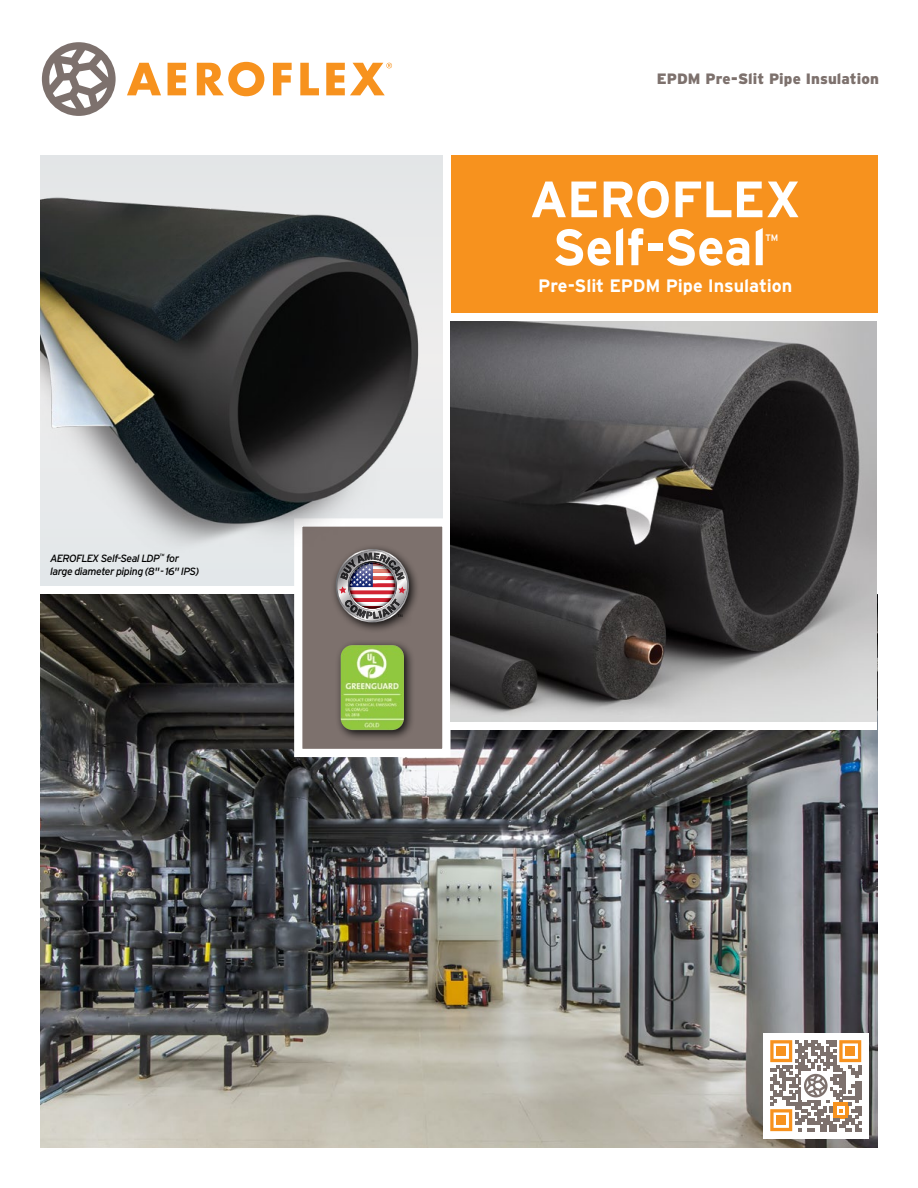
<style>
.page{position:relative;width:918px;height:1188px;background:#fff}
.page>*{position:absolute;margin:0;border:0;box-sizing:border-box;transform-origin:0 0}
.t1{font:700 51px/48px "Interstate";letter-spacing:-.01em;color:#fff;text-align:center}
.t2{font:700 18px "Interstate";letter-spacing:-.01em;color:#fff}
.t3{font:16.5px "Interstate";color:#fff}
.t4{font:900 15px "Interstate";letter-spacing:.005em;color:#7d716d}
.t5{font:italic 10.5px/13.5px "Interstate";letter-spacing:-.045em;color:#000}
</style>
<div class="page">
<div style="left:40px;top:156px;width:403px;height:430px;background:#e4e6e8"></div>
<img style="left:40px;top:594px;width:837px;height:554px">
<svg style="left:127px;top:63px;width:34px;height:32px"></svg>
<svg style="left:168px;top:63px;width:18px;height:32px"></svg>
<svg style="left:197px;top:62px;width:67px;height:34px"></svg>
<svg style="left:273px;top:63px;width:19px;height:32px"></svg>
<svg style="left:300px;top:63px;width:19px;height:32px"></svg>
<svg style="left:42px;top:42px;width:74px;height:74px"></svg>
<svg style="left:326px;top:63px;width:66px;height:32px"></svg>
<div style="left:451px;top:700px;width:426px;height:30px;background:#fff"></div>
<div style="left:451px;top:156px;width:427px;height:157px;background:#f7921e"></div>
<div style="left:763px;top:1033px;width:106px;height:105px;background:#fff"></div>
<svg style="left:770px;top:1040px;width:91px;height:91px"></svg>
<svg style="left:290px;top:514px;width:165px;height:247px"></svg>
<img style="left:40px;top:197px;width:390px;height:377px">
<img style="left:451px;top:322px;width:426px;height:399px">
<div style="left:335px;top:639px;width:80px;height:102px;background:#000;opacity:.85"></div>
<img style="left:341px;top:645px;width:63px;height:85px">
<p class="t5" style="left:50px;top:551px;width:150px">AEROFLEX Self-Seal LDP<sup>™</sup> for large diameter piping (8"-16" IPS)</p>
<h3 class="t4" style="left:657px;top:70px;width:224px">EPDM Pre-Slit Pipe Insulation</h3>
<h1 class="t1" style="left:530px;top:175px;width:273px">AEROFLEX<br>Self-Seal</h1>
<h3 class="t3" style="left:765px;top:231px;width:14px">™</h3>
<h2 class="t2" style="left:538px;top:276px;width:256px">Pre-Slit EPDM Pipe Insulation</h2>
</div>
